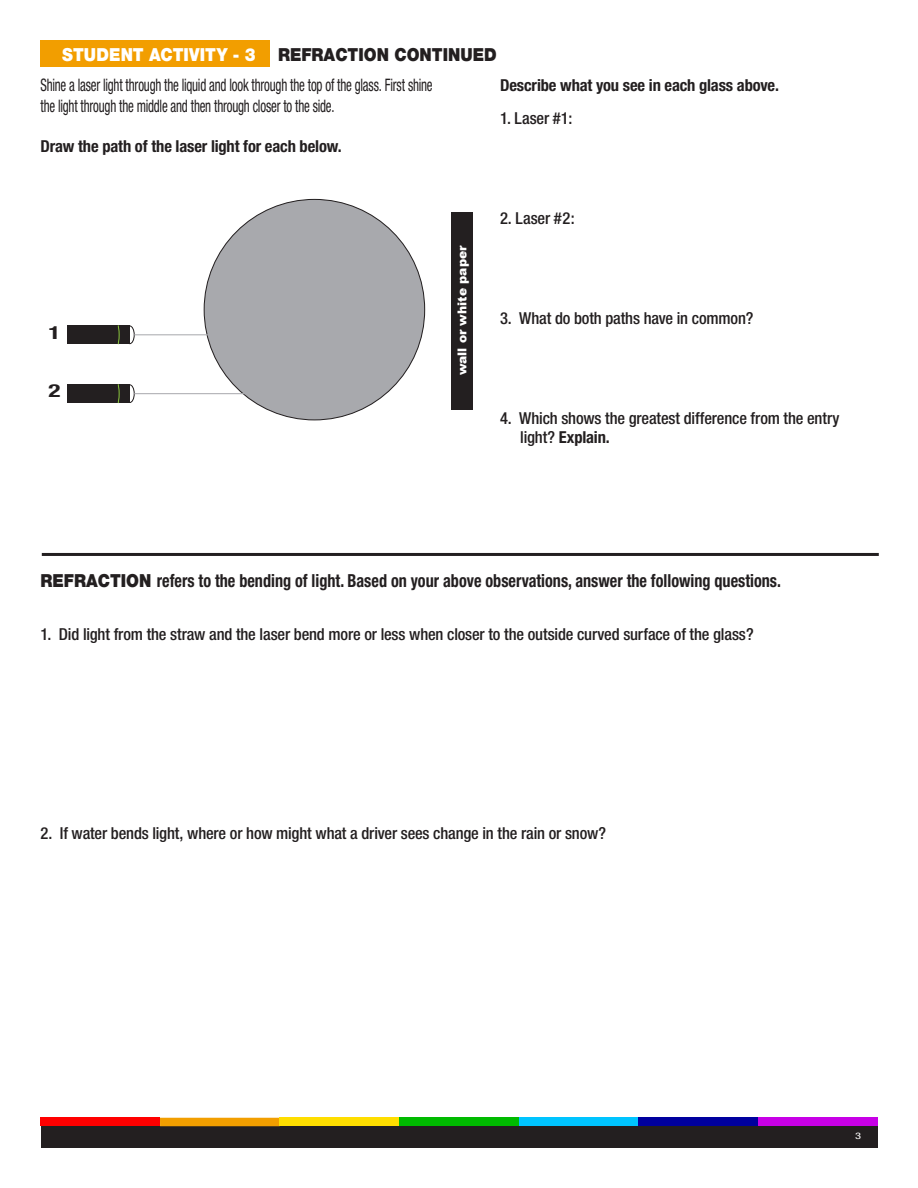
<style>
.page{position:relative;width:918px;height:1188px;background:#fff}
.page>*{position:absolute;margin:0;border:0;box-sizing:border-box;transform-origin:0 0}
.MINI_SECTION_black{font:700 condensed 18px "Helvetica Neue";color:#231f20;scale:.9 1}
.MINI_SECTION_black-2{font:900 18px "Helvetica Neue LT Std";color:#231f20;scale:.9 1}
.MINI_SECTION{font:900 18px "Helvetica Neue LT Std";color:#fff;scale:.9 1}
.main_headers{font:700 condensed 18px "Helvetica Neue";color:#231f20;scale:1.4 1}
.body{font:condensed 17.25px/20.2px "Helvetica Neue";letter-spacing:-.015em;color:#231f20;scale:.75 1}
.QUESTIONS{font:500 condensed 16.5px/19.8px "Helvetica Neue";letter-spacing:-.01em;color:#231f20}
.main_questions{font:700 condensed 16.5px "Helvetica Neue";letter-spacing:-.01em;color:#231f20}
.t1{font:900 12.3px "Arial";color:#fff}
.t2{font:condensed 9px "Helvetica Neue";color:#fff;scale:1.4 1}
.s1{font-weight:700}
.s2{font-family:"Helvetica Neue LT Std";font-weight:900;font-stretch:normal}
</style>
<div class="page">
<div style="left:41px;top:1126px;width:837px;height:22px;background:#231f20"></div>
<div style="left:40px;top:1118px;width:120px;height:8px;background:#f00"></div>
<svg style="left:160px;top:1118px;width:120px;height:8px"></svg>
<div style="left:280px;top:1118px;width:119px;height:8px;background:#ffde00"></div>
<div style="left:399px;top:1118px;width:120px;height:8px;background:#00ba00"></div>
<div style="left:519px;top:1118px;width:119px;height:8px;background:#00c4ff"></div>
<div style="left:638px;top:1118px;width:120px;height:8px;background:#00009e"></div>
<div style="left:758px;top:1118px;width:120px;height:8px;background:#c700e6"></div>
<div style="left:40px;top:40px;width:230px;height:27px;background:#f29e00"></div>
<div style="left:125px;top:384px;width:10px;height:19px;border:1px solid #231f20;border-radius:50%"></div>
<div style="left:68px;top:384px;width:62px;height:19px;background:#231f20"></div>
<svg style="left:117px;top:384px;width:3px;height:20px"></svg>
<div style="left:125px;top:325px;width:10px;height:19px;border:1px solid #231f20;border-radius:50%"></div>
<div style="left:68px;top:325px;width:62px;height:19px;background:#231f20"></div>
<svg style="left:117px;top:325px;width:3px;height:20px"></svg>
<div style="left:204px;top:199px;width:221px;height:221px;background:#a8a9ad;border-radius:50%"></div>
<hr style="left:134px;top:393px;width:134px;height:1px;background:#a8a9ad">
<hr style="left:134px;top:334px;width:134px;height:1px;background:#a8a9ad">
<div style="left:451px;top:212px;width:22px;height:198px;background:#231f20"></div>
<hr style="left:42px;top:553px;width:837px;height:3px;background:#231f20">
<p class="MINI_SECTION" style="left:62px;top:44px;width:216px">STUDENT ACTIVITY - 3</p>
<p class="MINI_SECTION_black-2" style="left:278px;top:44px;width:245px">REFRACTION CONTINUED</p>
<p class="body" style="left:40px;top:75px;width:524px">Shine a laser light through the liquid and look through the top of the glass. First shine the light through the middle and then through closer to the side.</p>
<p class="main_questions" style="left:40px;top:136px;width:303px">Draw the path of the laser light for each below.</p>
<p class="main_headers" style="left:49px;top:322px;width:10px">1</p>
<p class="main_headers" style="left:49px;top:380px;width:10px">2</p>
<p class="t1" style="left:453px;top:375px;width:131px;rotate:-90deg">wall or white paper</p>
<p class="main_questions" style="left:500px;top:75px;width:280px">Describe what you see in each glass above.</p>
<p class="QUESTIONS" style="left:500px;top:108px;width:74px">1. Laser #1:</p>
<p class="QUESTIONS" style="left:500px;top:208px;width:76px">2. Laser #2:</p>
<p class="QUESTIONS" style="left:500px;top:308px;width:255px">3. What do both paths have in common?</p>
<p class="QUESTIONS" style="left:520px;top:408px;width:321px;text-indent:-20px">4. Which shows the greatest difference from the entry light? <span class="s1">Explain.</span></p>
<p class="MINI_SECTION_black" style="left:40px;top:569px;width:824px"><span class="s2">REFRACTION</span> refers to the bending of light. Based on your above observations, answer the following questions.</p>
<p class="QUESTIONS" style="left:40px;top:624px;width:715px">1. Did light from the straw and the laser bend more or less when closer to the outside curved surface of the glass?</p>
<p class="QUESTIONS" style="left:40px;top:823px;width:567px">2. If water bends light, where or how might what a driver sees change in the rain or snow?</p>
<p class="t2" style="left:855px;top:1131px;width:6px">3</p>
</div>
